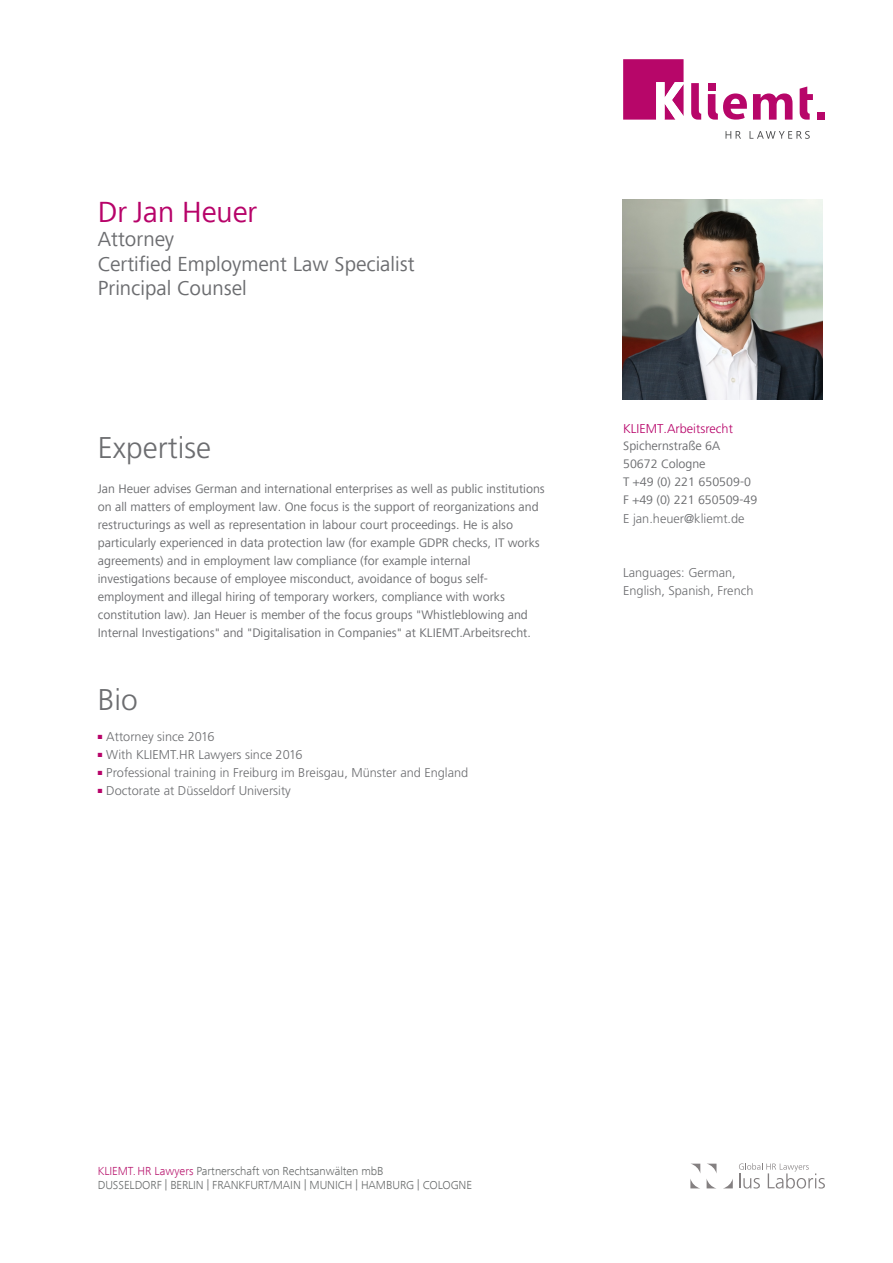
<style>
.page{position:relative;width:893px;height:1263px;background:#fff}
.page>*{position:absolute;margin:0;border:0;box-sizing:border-box;transform-origin:0 0}
.t1{font:300 30px "Frutiger";color:#6c6d70}
.t2{font:30px "Frutiger Next Com";color:#b70369}
.t3{font:21px/24.6px "Frutiger Next Com";color:#6c6d70}
.t4{font:12.75px/18px "Frutiger Next Com";color:#6c6d70}
.t5{font:300 12.75px/18px "Frutiger";color:#6c6d70}
.t6{font:300 12.75px "Frutiger";color:#b70369}
.t7{font:300 12px/13.5px "Frutiger Next Com";letter-spacing:-.005em;color:#666969}
.s1{color:#b8166e}
.s2{font-size:11.25px}
</style>
<div class="page">
<svg style="left:690px;top:1164px;width:10px;height:24px"></svg>
<svg style="left:724px;top:1179px;width:9px;height:9px"></svg>
<svg style="left:707px;top:1164px;width:9px;height:24px"></svg>
<svg style="left:739px;top:1163px;width:86px;height:25px"></svg>
<img style="left:623px;top:199px;width:199px;height:200px">
<svg style="left:753px;top:93px;width:39px;height:27px"></svg>
<svg style="left:691px;top:83px;width:10px;height:37px"></svg>
<svg style="left:800px;top:86px;width:13px;height:34px"></svg>
<div style="left:708px;top:83px;width:7px;height:8px;background:#b70669"></div>
<div style="left:817px;top:112px;width:8px;height:8px;background:#b70669"></div>
<svg style="left:708px;top:93px;width:39px;height:27px"></svg>
<svg style="left:623px;top:59px;width:61px;height:61px"></svg>
<svg style="left:726px;top:131px;width:15px;height:8px"></svg>
<svg style="left:749px;top:131px;width:61px;height:8px"></svg>
<h1 class="t2" style="left:98px;top:194px;width:161px">Dr Jan Heuer</h1>
<h2 class="t3" style="left:98px;top:227px;width:319px">Attorney<br>Certified Employment Law Specialist<br>Principal Counsel</h2>
<h1 class="t1" style="left:98px;top:431px;width:115px">Expertise</h1>
<p class="t4" style="left:98px;top:480px;width:449px">Jan Heuer advises German and international enterprises as well as public institutions on all matters of employment law. One focus is the support of reorganizations and restructurings as well as representation in labour court proceedings. He is also particularly experienced in data protection law (for example GDPR checks, IT works agreements) and in employment law compliance (for example internal investigations because of employee misconduct, avoidance of bogus self&shy;employment and illegal hiring of temporary workers, compliance with works constitution law). Jan Heuer is member of the focus groups "Whistleblowing and Internal Investigations" and "Digitalisation in Companies" at KLIEMT.Arbeitsrecht.</p>
<h1 class="t1" style="left:98px;top:683px;width:42px">Bio</h1>
<p class="t5" style="left:98px;top:728px;width:118px"><sup>■</sup> Attorney since 2016</p>
<p class="t5" style="left:98px;top:746px;width:206px"><sup>■</sup> With KLIEMT.HR Lawyers since 2016</p>
<p class="t5" style="left:98px;top:764px;width:372px"><sup>■</sup> Professional training in Freiburg im Breisgau, Münster and England</p>
<p class="t5" style="left:98px;top:782px;width:195px"><sup>■</sup> Doctorate at Düsseldorf University</p>
<p class="t6" style="left:623px;top:421px;width:111px">KLIEMT.Arbeitsrecht</p>
<p class="t4" style="left:623px;top:437px;width:136px">Spichernstraße 6A<br>50672 Cologne<br>T +49 (0) 221 650509-0<br>F +49 (0) 221 650509-49</p>
<p class="t5" style="left:623px;top:509px;width:123px">E jan.heuer@kliemt.de</p>
<p class="t5" style="left:623px;top:563px;width:132px">Languages: German,<br>English, Spanish, French</p>
<p class="t7" style="left:98px;top:1164px;width:376px"><span class="s1">KLIEMT. HR Lawyers</span> Partnerschaft von Rechtsanwälten mbB<br>DUSSELDORF <span class="s2">|</span> BERLIN <span class="s2">|</span> FRANKFURT/MAIN <span class="s2">|</span> MUNICH <span class="s2">|</span> HAMBURG <span class="s2">|</span> COLOGNE</p>
</div>
